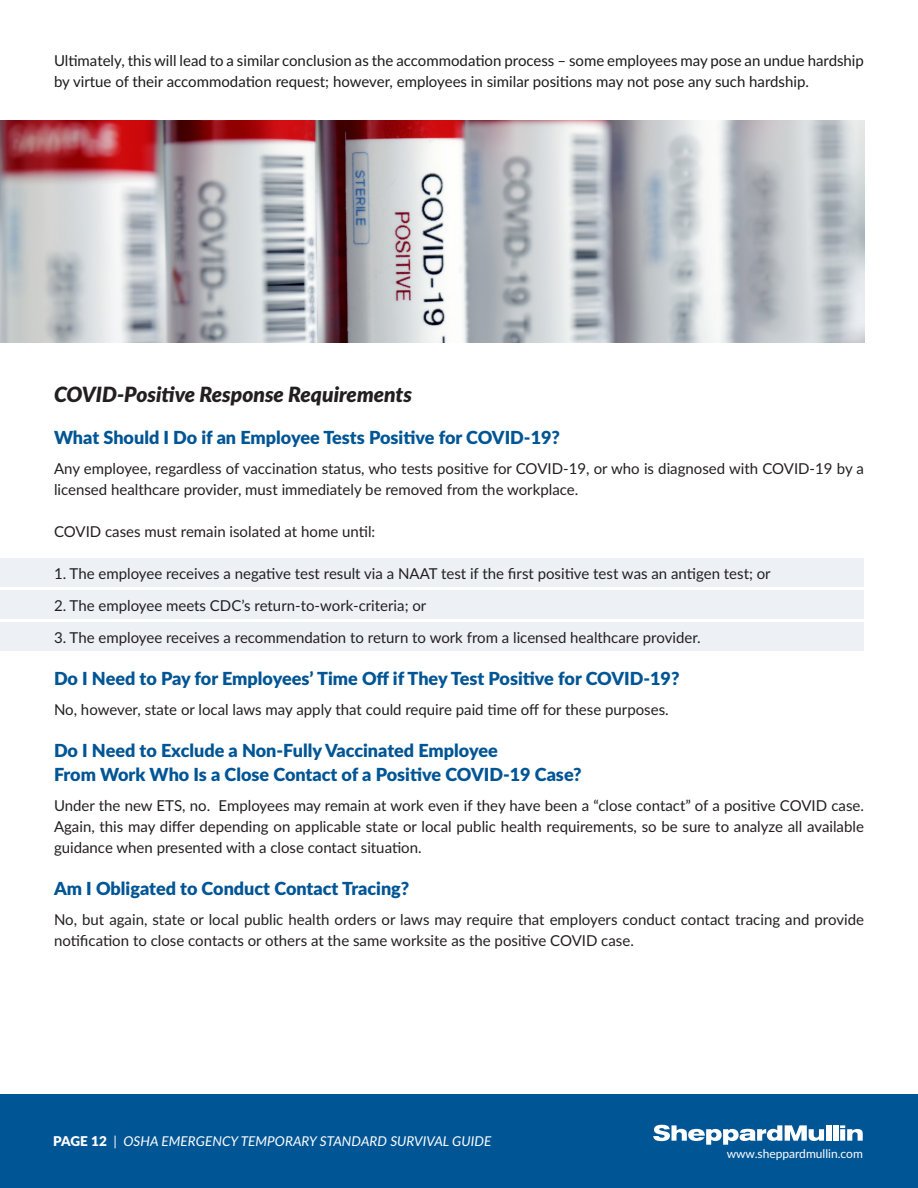
<style>
.page{position:relative;width:918px;height:1188px;background:#fff}
.page>*{position:absolute;margin:0;border:0;box-sizing:border-box;transform-origin:0 0}
.t1{font:italic 900 21px "Lato";color:#231f20}
.t2{font:900 18px/24px "Lato";color:#005595}
.t3{font:15px/21px "Lato";color:#231f20}
.t4{font:15px/21px "Lato";color:#1b1b1b}
.t5{font:italic 13.5px "Lato";letter-spacing:.005em;color:#fff}
.t6{font:12px "Lato";color:#fff}
.s1{font-weight:900;font-style:normal}
</style>
<div class="page">
<div style="left:0;top:623px;width:863px;height:28px;background:#edf1f6"></div>
<div style="left:0;top:591px;width:863px;height:28px;background:#edf1f6"></div>
<div style="left:0;top:559px;width:863px;height:28px;background:#edf1f6"></div>
<div style="left:0;top:1095px;width:918px;height:93px;background:#005595"></div>
<svg style="left:653px;top:1125px;width:171px;height:20px"></svg>
<div style="left:826px;top:1125px;width:5px;height:16px;background:#fff"></div>
<div style="left:833px;top:1125px;width:5px;height:16px;background:#fff"></div>
<svg style="left:840px;top:1125px;width:23px;height:16px"></svg>
<img style="left:1px;top:121px;width:864px;height:221px">
<p class="t4" style="left:54px;top:49px;width:811px">Ultimately, this will lead to a similar conclusion as the accommodation process – some employees may pose an undue hardship by virtue of their accommodation request; however, employees in similar positions may not pose any such hardship.</p>
<p class="t1" style="left:54px;top:379px;width:360px">COVID-Positive Response Requirements</p>
<p class="t2" style="left:54px;top:425px;width:508px">What Should I Do if an Employee Tests Positive for COVID-19?</p>
<p class="t3" style="left:54px;top:457px;width:812px">Any employee, regardless of vaccination status, who tests positive for COVID-19, or who is diagnosed with COVID-19 by a licensed healthcare provider, must immediately be removed from the workplace.</p>
<p class="t3" style="left:54px;top:520px;width:323px">COVID cases must remain isolated at home until:</p>
<p class="t3" style="left:54px;top:562px;width:718px">1. The employee receives a negative test result via a NAAT test if the first positive test was an antigen test; or</p>
<p class="t3" style="left:54px;top:594px;width:374px">2. The employee meets CDC’s return-to-work-criteria; or</p>
<p class="t3" style="left:54px;top:626px;width:648px">3. The employee receives a recommendation to return to work from a licensed healthcare provider.</p>
<p class="t2" style="left:54px;top:665px;width:627px">Do I Need to Pay for Employees’ Time Off if They Test Positive for COVID-19?</p>
<p class="t3" style="left:54px;top:698px;width:616px">No, however, state or local laws may apply that could require paid time off for these purposes.</p>
<p class="t2" style="left:54px;top:737px;width:529px">Do I Need to Exclude a Non-Fully Vaccinated Employee<br>From Work Who Is a Close Contact of a Positive COVID-19 Case?</p>
<p class="t3" style="left:54px;top:794px;width:811px;text-align:justify">Under the new ETS, no. Employees may remain at work even if they have been a “close contact” of a positive COVID case.<br>Again, this may differ depending on applicable state or local public health requirements, so be sure to analyze all available guidance when presented with a close contact situation.</p>
<p class="t2" style="left:54px;top:875px;width:357px">Am I Obligated to Conduct Contact Tracing?</p>
<p class="t3" style="left:54px;top:908px;width:812px">No, but again, state or local public health orders or laws may require that employers conduct contact tracing and provide notification to close contacts or others at the same worksite as the positive COVID case.</p>
<p class="t5" style="left:53px;top:1132px;width:440px"><span class="s1">PAGE 12</span> | OSHA EMERGENCY TEMPORARY STANDARD SURVIVAL GUIDE</p>
<p class="t6" style="left:727px;top:1145px;width:138px">www.sheppardmullin.com</p>
</div>
